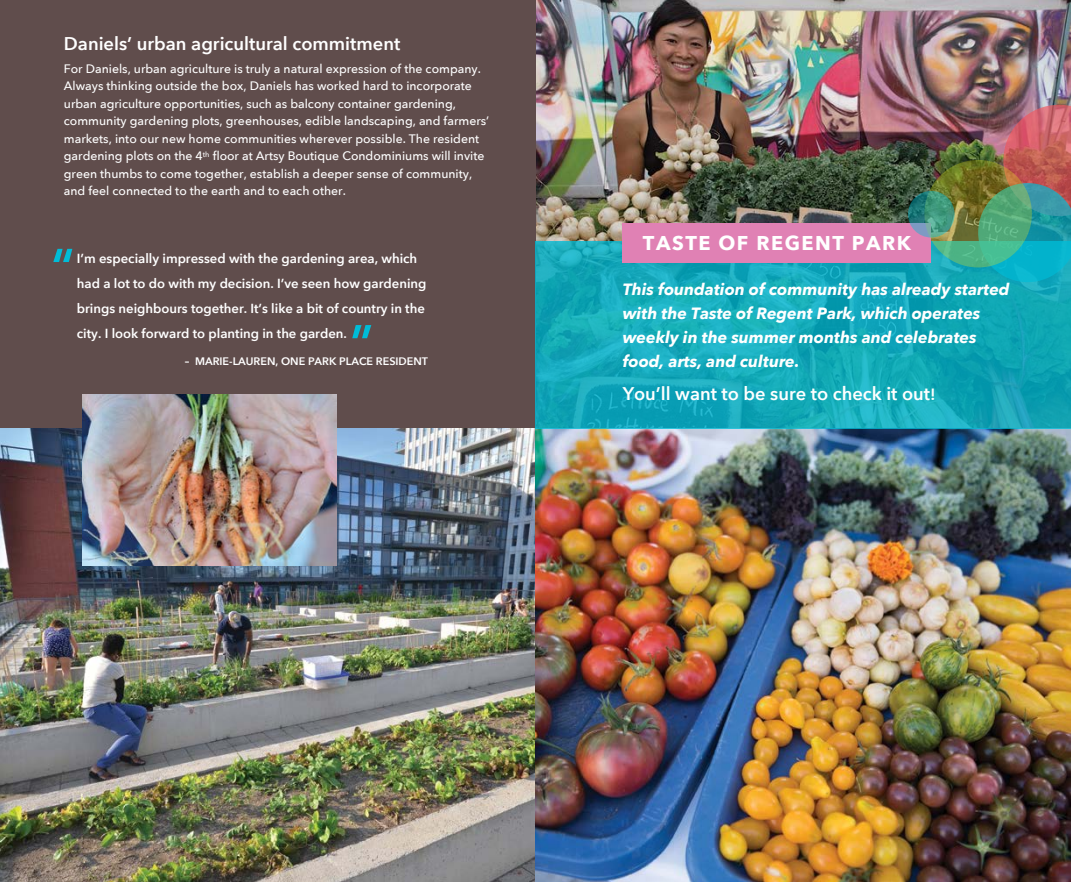
<style>
.page{position:relative;width:1071px;height:882px;background:#fff}
.page>*{position:absolute;margin:0;border:0;box-sizing:border-box;transform-origin:0 0}
.t1{font:600 50.05px "Avenir Next";color:#00bcd7}
.t2{font:700 19.95px "Avenir Next";letter-spacing:.075em;color:#fff}
.t3{font:600 18.38px "Avenir Next";color:#fff}
.t4{font:600 18.29px "Avenir Next";color:#fff}
.t5{font:italic 700 16.28px/23.8px "Avenir Next";color:#fff}
.t6{font:600 13.12px/25px "Avenir Next";color:#fff}
.t7{font:500 12.25px/17.5px "Avenir Next";color:#fff}
.t8{font:600 10.85px "Avenir Next";color:#fff}
.s1{font-size:11.64px}
.s2{font-size:16.28px}
</style>
<div class="page">
<img style="left:536px;top:0;width:535px;height:242px">
<div style="left:0;top:0;width:536px;height:428px;background:#604d4c"></div>
<img style="left:0;top:428px;width:1071px;height:454px">
<img style="left:82px;top:395px;width:255px;height:171px">
<svg style="left:536px;top:242px;width:535px;height:187px;background:#14a8b9"></svg>
<div style="left:623px;top:223px;width:308px;height:39px;background:#e081b4"></div>
<img style="left:978px;top:105px;width:93px;height:177px">
<svg style="left:924px;top:160px;width:108px;height:108px;background:#639258"></svg>
<svg style="left:908px;top:191px;width:47px;height:47px;background:#439184"></svg>
<h3 class="t3" style="left:64px;top:28px;width:338px">Daniels’ urban agricultural commitment</h3>
<p class="t7" style="left:64px;top:59px;width:427px">For Daniels, urban agriculture is truly a natural expression of the company.<br>Always thinking outside the box, Daniels has worked hard to incorporate urban agriculture opportunities, such as balcony container gardening, community gardening plots, greenhouses, edible landscaping, and farmers’ markets, into our new home communities wherever possible. The resident gardening plots on the 4<sup>th</sup> floor at Artsy Boutique Condominiums will invite green thumbs to come together, establish a deeper sense of community, and feel connected to the earth and to each other.</p>
<h1 class="t1" style="left:51px;top:224px;width:25px">“</h1>
<p class="t6" style="left:77px;top:245px;width:351px">I’m especially impressed with the gardening area, which had a lot to do with my decision. I’ve seen how gardening brings neighbours together. It’s like a bit of country in the city. I look forward to planting in the garden.</p>
<p class="t8" style="left:185px;top:351px;width:245px"><span class="s1">–</span> MARIE-LAUREN, ONE PARK PLACE RESIDENT</p>
<h1 class="t1" style="left:350px;top:300px;width:25px">”</h1>
<h2 class="t2" style="left:643px;top:226px;width:270px">TASTE OF REGENT PARK</h2>
<h3 class="t5" style="left:623px;top:278px;width:388px">This foundation of community has already started with the Taste of Regent Park, which operates weekly in the summer months and celebrates food, arts, and culture.</h3>
<h3 class="t4" style="left:623px;top:378px;width:315px">You’ll want to be sure to check it out<span class="s2">!</span></h3>
</div>
